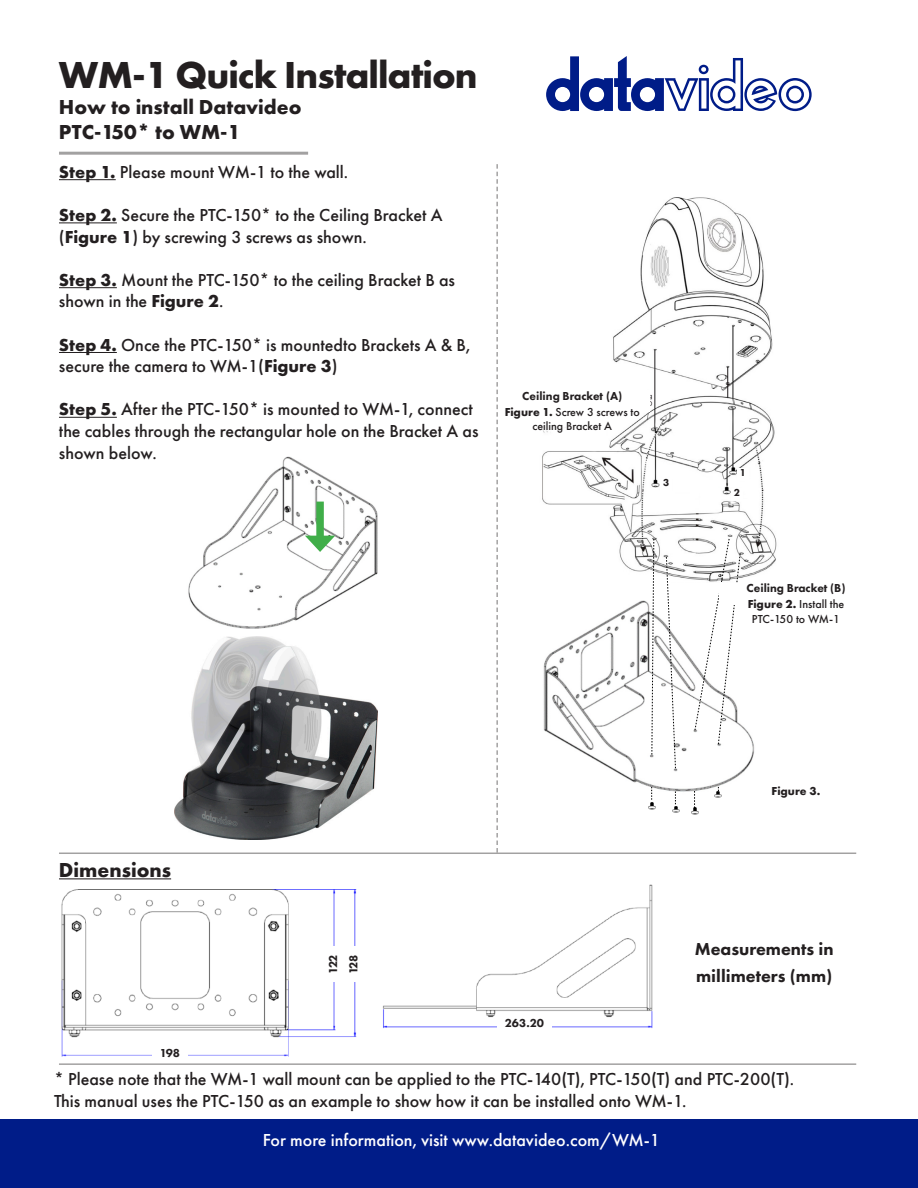
<style>
.page{position:relative;width:918px;height:1188px;background:#fff}
.page>*{position:absolute;margin:0;border:0;box-sizing:border-box;transform-origin:0 0}
.t1{font:700 39px "Futura PT";letter-spacing:-.025em;color:#231f20}
.t2{font:700 21px "Futura PT";color:#231f20}
.t3{font:500 18px/21.6px "Futura PT";color:#231f20}
.t4{font:500 18px "Futura PT";color:#fff}
.t5{font:800 18px "Futura PT";color:#231f20}
.t6{font:500 12px/14.4px "Futura PT";color:#231f20;text-align:center}
.t7{font:800 12px "Futura PT";color:#231f20}
.t8{font:700 12px "Futura PT";color:#231f20}
.t9{font:800 10.5px "Futura PT";color:#231f20}
.s1{font-weight:700}
</style>
<div class="page">
<div style="left:0;top:1120px;width:918px;height:68px;background:#001c88"></div>
<hr style="left:59px;top:179px;width:57px;height:1px;background:#231f20">
<hr style="left:59px;top:222px;width:58px;height:1px;background:#231f20">
<hr style="left:59px;top:287px;width:58px;height:1px;background:#231f20">
<hr style="left:59px;top:352px;width:58px;height:1px;background:#231f20">
<hr style="left:59px;top:417px;width:58px;height:1px;background:#231f20">
<img style="left:61px;top:884px;width:592px;height:173px">
<svg style="left:546px;top:56px;width:266px;height:55px"></svg>
<hr style="left:59px;top:878px;width:112px;height:1px;background:#231f20">
<img style="left:188px;top:457px;width:190px;height:172px">
<div style="left:316px;top:502px;width:8px;height:40px;background:#40ae49"></div>
<svg style="left:305px;top:536px;width:30px;height:16px"></svg>
<img style="left:543px;top:600px;width:212px;height:192px">
<img style="left:175px;top:637px;width:202px;height:203px">
<img style="left:542px;top:197px;width:235px;height:383px">
<div style="left:152px;top:1048px;width:36px;height:9px;background:#fff"></div>
<div style="left:497px;top:1018px;width:55px;height:13px;background:#fff"></div>
<div style="left:660px;top:478px;width:12px;height:13px;background:#fff"></div>
<div style="left:731px;top:488px;width:12px;height:12px;background:#fff"></div>
<div style="left:737px;top:468px;width:12px;height:13px;background:#fff"></div>
<div style="left:328px;top:947px;width:10px;height:35px;background:#fff"></div>
<div style="left:348px;top:947px;width:10px;height:35px;background:#fff"></div>
<svg style="left:651px;top:539px;width:3px;height:216px"></svg>
<svg style="left:666px;top:557px;width:10px;height:212px"></svg>
<svg style="left:695px;top:538px;width:46px;height:207px"></svg>
<svg style="left:648px;top:787px;width:7px;height:23px"></svg>
<svg style="left:672px;top:792px;width:7px;height:21px"></svg>
<svg style="left:691px;top:791px;width:7px;height:24px"></svg>
<svg style="left:715px;top:787px;width:7px;height:11px"></svg>
<div style="left:495px;top:391px;width:154px;height:21px;background:#fff"></div>
<div style="left:719px;top:583px;width:154px;height:22px;background:#fff"></div>
<svg style="left:496px;top:164px;width:2px;height:689px"></svg>
<hr style="left:59px;top:152px;width:249px;height:3px;background:#231f20">
<hr style="left:59px;top:853px;width:797px;height:1px;background:#231f20">
<hr style="left:59px;top:1063px;width:797px;height:2px;background:#231f20">
<p class="t1" style="left:59px;top:50px;width:420px">WM-1 Quick Installation</p>
<p class="t2" style="left:59px;top:93px;width:244px">How to install Datavideo</p>
<p class="t2" style="left:59px;top:118px;width:183px">PTC-150* to WM-1</p>
<p class="t3" style="left:59px;top:161px;width:291px"><span class="s1">Step 1.</span> Please mount WM-1 to the wall.</p>
<p class="t3" style="left:59px;top:204px;width:385px"><span class="s1">Step 2.</span> Secure the PTC-150* to the Ceiling Bracket A (<span class="s1">Figure 1</span>) by screwing 3 screws as shown.</p>
<p class="t3" style="left:59px;top:269px;width:398px"><span class="s1">Step 3.</span> Mount the PTC-150* to the ceiling Bracket B as shown in the <span class="s1">Figure 2</span>.</p>
<p class="t3" style="left:59px;top:334px;width:413px"><span class="s1">Step 4.</span> Once the PTC-150* is mountedto Brackets A &amp; B, secure the camera to WM-1(<span class="s1">Figure 3</span>)</p>
<p class="t3" style="left:59px;top:399px;width:421px"><span class="s1">Step 5.</span> After the PTC-150* is mounted to WM-1, connect the cables through the rectangular hole on the Bracket A as shown below.</p>
<p class="t7" style="left:522px;top:388px;width:101px">Ceiling Bracket (A)</p>
<p class="t6" style="left:505px;top:405px;width:136px"><span class="s1">Figure 1.</span> Screw 3 screws to ceiling Bracket A</p>
<p class="t9" style="left:663px;top:476px;width:8px">3</p>
<p class="t9" style="left:740px;top:466px;width:8px">1</p>
<p class="t9" style="left:734px;top:486px;width:8px">2</p>
<p class="t7" style="left:747px;top:581px;width:100px">Ceiling Bracket (B)</p>
<p class="t6" style="left:748px;top:597px;width:98px"><span class="s1">Figure 2.</span> Install the<br>PTC-150 to WM-1</p>
<p class="t2" style="left:59px;top:856px;width:114px">Dimensions</p>
<p class="t7" style="left:160px;top:1045px;width:22px">198</p>
<p class="t7" style="left:326px;top:974px;width:21px;rotate:-90deg">122</p>
<p class="t7" style="left:346px;top:974px;width:21px;rotate:-90deg">128</p>
<p class="t7" style="left:505px;top:1016px;width:41px">263.20</p>
<p class="t8" style="left:772px;top:783px;width:50px">Figure 3.</p>
<p class="t5" style="left:695px;top:938px;width:140px">Measurements in</p>
<p class="t5" style="left:696px;top:965px;width:138px">millimeters (mm)</p>
<p class="t3" style="left:54px;top:1068px;width:742px">* Please note that the WM-1 wall mount can be applied to the PTC-140(T), PTC-150(T) and PTC-200(T).</p>
<p class="t3" style="left:54px;top:1090px;width:634px">This manual uses the PTC-150 as an example to show how it can be installed onto WM-1.</p>
<p class="t4" style="left:263px;top:1129px;width:399px">For more information, visit www.datavideo.com/WM-1</p>
</div>
